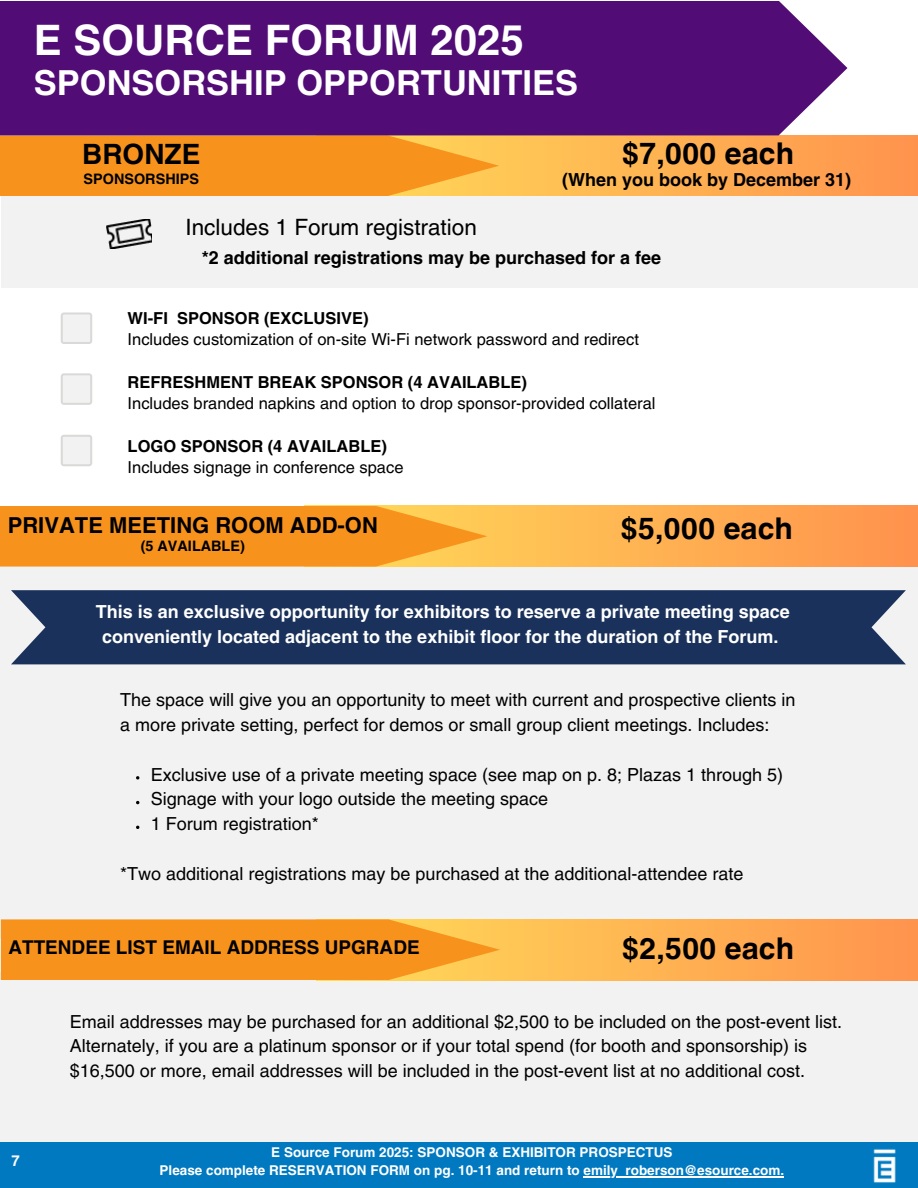
<style>
.page{position:relative;width:918px;height:1188px;background:#fff}
.page>*{position:absolute;margin:0;border:0;box-sizing:border-box;transform-origin:0 0}
.t1{font:700 42px "Helvetica LT Pro";color:#fff}
.t2{font:700 34.5px "Helvetica LT Pro";color:#fff}
.t3{font:700 30px "Helvetica World";color:#000}
.t4{font:700 28.05px "Helvetica LT Pro";color:#000}
.t5{font:22.5px "Helvetica LT Pro";color:#000}
.t6{font:700 22.05px "Helvetica LT Pro";color:#000}
.t7{font:700 19.05px "Helvetica LT Pro";color:#000}
.t8{font:18px/24.8px "Helvetica LT Pro";color:#000}
.t9{font:700 18px/24.8px "Helvetica LT Pro";color:#fff;text-align:center}
.t10{font:700 18px "Helvetica LT Pro";color:#000}
.t11{font:16.5px "Helvetica LT Pro";color:#000}
.t12{font:700 16.5px "Helvetica LT Pro";color:#000}
.t13{font:700 15px "Helvetica LT Pro";color:#fff}
.t14{font:700 14.4px "Helvetica LT Pro";color:#000}
.t15{font:700 13.5px "Helvetica LT Pro";color:#fff}
</style>
<div class="page">
<div style="left:0;top:1142px;width:918px;height:46px;background:#0079c1"></div>
<img style="left:873px;top:1149px;width:23px;height:34px">
<svg style="left:61px;top:313px;width:31px;height:31px"></svg>
<svg style="left:61px;top:373px;width:31px;height:32px"></svg>
<svg style="left:61px;top:435px;width:31px;height:31px"></svg>
<svg style="left:499px;top:135px;width:419px;height:61px"></svg>
<svg style="left:0;top:135px;width:499px;height:61px"></svg>
<div style="left:1px;top:196px;width:917px;height:92px;background:#f2f2f2"></div>
<img style="left:107px;top:219px;width:45px;height:30px">
<div style="left:0;top:1px;width:847px;height:134px;background:#510c76"></div>
<div style="left:0;top:567px;width:918px;height:372px;background:#f2f2f2"></div>
<svg style="left:487px;top:506px;width:431px;height:61px"></svg>
<svg style="left:0;top:506px;width:487px;height:61px"></svg>
<div style="left:11px;top:590px;width:895px;height:74px;background:#19315b"></div>
<svg style="left:136px;top:776px;width:3px;height:4px"></svg>
<div style="left:0;top:972px;width:918px;height:170px;background:#f2f2f2"></div>
<svg style="left:500px;top:919px;width:418px;height:61px"></svg>
<svg style="left:1px;top:919px;width:499px;height:61px"></svg>
<hr style="left:584px;top:1176px;width:200px;height:2px;background:#fff">
<h6 class="t1" style="left:34px;top:25px;width:492px">E SOURCE FORUM 2025</h6>
<h6 class="t2" style="left:34px;top:71px;width:546px">SPONSORSHIP OPPORTUNITIES</h6>
<p class="t4" style="left:82px;top:144px;width:120px">BRONZE</p>
<p class="t14" style="left:84px;top:174px;width:117px">SPONSORSHIPS</p>
<p class="t5" style="left:186px;top:219px;width:293px">Includes 1 Forum registration</p>
<h6 class="t3" style="left:622px;top:129px;width:174px">$7,000 each</h6>
<h2 class="t10" style="left:562px;top:173px;width:291px">(When you book by December 31)</h2>
<p class="t10" style="left:202px;top:251px;width:461px">*2 additional registrations may be purchased for a fee</p>
<p class="t12" style="left:128px;top:312px;width:242px">WI-FI SPONSOR (EXCLUSIVE)</p>
<p class="t11" style="left:128px;top:333px;width:513px">Includes customization of on-site Wi-Fi network password and redirect</p>
<p class="t12" style="left:128px;top:376px;width:401px">REFRESHMENT BREAK SPONSOR (4 AVAILABLE)</p>
<p class="t11" style="left:128px;top:397px;width:529px">Includes branded napkins and option to drop sponsor-provided collateral</p>
<p class="t12" style="left:128px;top:440px;width:261px">LOGO SPONSOR (4 AVAILABLE)</p>
<p class="t11" style="left:128px;top:462px;width:277px">Includes signage in conference space</p>
<p class="t6" style="left:8px;top:517px;width:372px">PRIVATE MEETING ROOM ADD-ON</p>
<p class="t3" style="left:621px;top:504px;width:174px">$5,000 each</p>
<p class="t14" style="left:141px;top:541px;width:106px">(5 AVAILABLE)</p>
<p class="t9" style="left:96px;top:601px;width:696px">This is an exclusive opportunity for exhibitors to reserve a private meeting space conveniently located adjacent to the exhibit floor for the duration of the Forum.</p>
<h3 class="t8" style="left:120px;top:689px;width:677px">The space will give you an opportunity to meet with current and prospective clients in a more private setting, perfect for demos or small group client meetings. Includes:</h3>
<h2 class="t8" style="left:151px;top:764px;width:634px">Exclusive use of a private meeting space (see map on p. 8; Plazas 1 through 5)</h2>
<h6 class="t8" style="left:151px;top:788px;width:399px">Signage with your logo outside the meeting space</h6>
<p class="t8" style="left:151px;top:813px;width:170px">1 Forum registration*</p>
<p class="t8" style="left:120px;top:863px;width:625px">*Two additional registrations may be purchased at the additional-attendee rate</p>
<p class="t7" style="left:8px;top:940px;width:413px">ATTENDEE LIST EMAIL ADDRESS UPGRADE</p>
<p class="t3" style="left:622px;top:924px;width:174px">$2,500 each</p>
<h2 class="t13" style="left:11px;top:1155px;width:10px">7</h2>
<p class="t8" style="left:70px;top:1011px;width:774px">Email addresses may be purchased for an additional $2,500 to be included on the post-event list.<br>Alternately, if you are a platinum sponsor or if your total spend (for booth and sponsorship) is $16,500 or more, email addresses will be included in the post-event list at no additional cost.</p>
<h5 class="t15" style="left:271px;top:1148px;width:403px">E Source Forum 2025: SPONSOR &amp; EXHIBITOR PROSPECTUS</h5>
<p class="t15" style="left:160px;top:1166px;width:626px">Please complete RESERVATION FORM on pg. 10-11 and return to emily_roberson@esource.com.</p>
</div>
